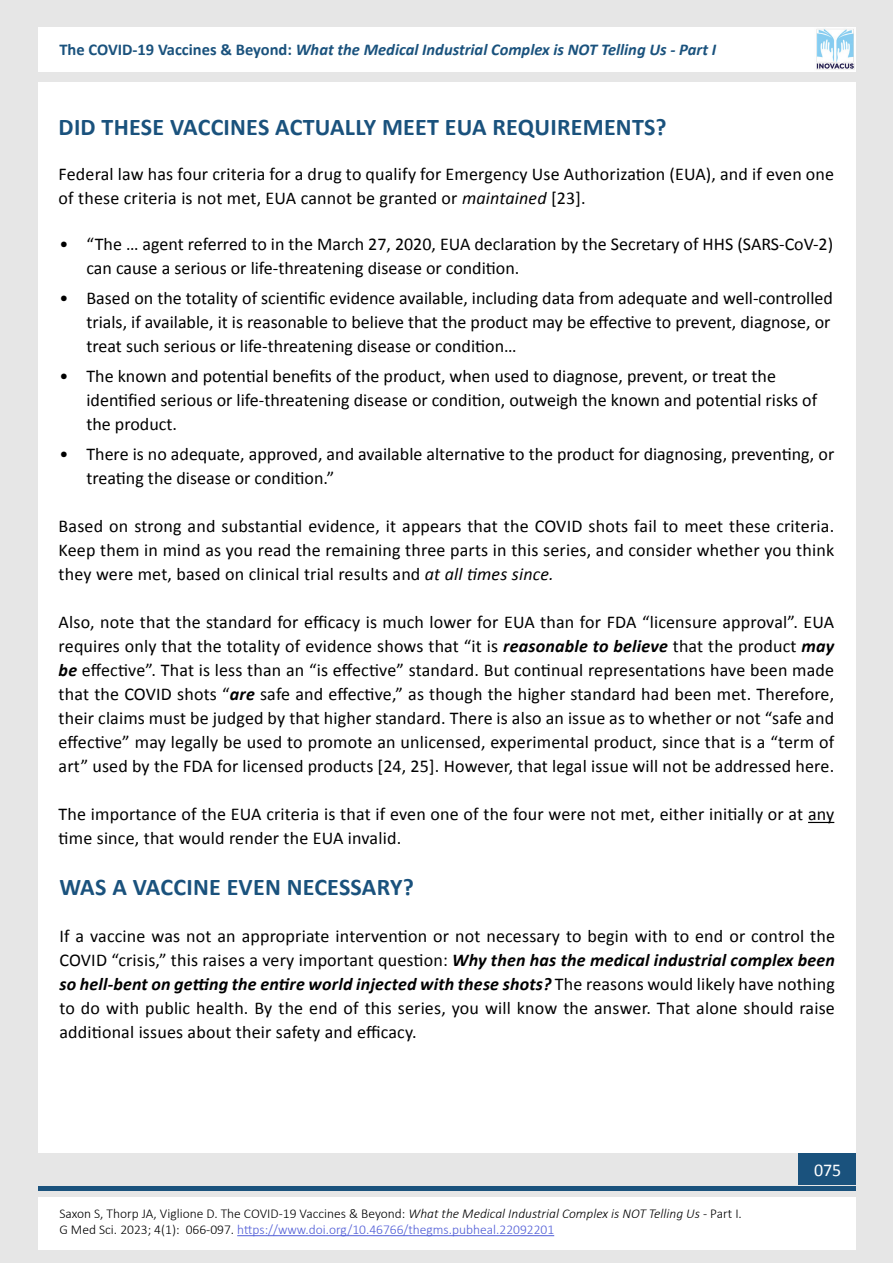
<style>
.page{position:relative;width:893px;height:1263px;background:#e6e6e6}
.page>*{position:absolute;margin:0;border:0;box-sizing:border-box;transform-origin:0 0}
.t1{font:700 24px "Calibri";letter-spacing:.01em;color:#1a527d}
.t2{font:18px/24px "Calibri";color:#000}
.t3{font:18px "Calibri";color:#fff}
.t4{font:italic 700 16.5px "Calibri";color:#1a527d}
.t5{font:300 13.5px/16.2px "Calibri";color:#000}
.s1{font-style:normal}
.s2{font-style:italic}
.s3{font-weight:700;font-style:italic}
.s4{color:#4f5cd6}
</style>
<div class="page">
<div style="left:38px;top:1197px;width:817px;height:52px;background:#fff"></div>
<hr style="left:38px;top:1186px;width:817px;height:4px;background:#1a527d">
<div style="left:798px;top:1153px;width:57px;height:31px;background:#1a527d"></div>
<div style="left:38px;top:82px;width:817px;height:1071px;background:#fff"></div>
<div style="left:38px;top:27px;width:817px;height:45px;background:#fff"></div>
<img style="left:816px;top:29px;width:39px;height:41px">
<hr style="left:237px;top:1235px;width:317px;height:1px;background:#4f5cd6">
<svg style="left:808px;top:822px;width:26px;height:1px"></svg>
<p class="t4" style="left:59px;top:39px;width:658px"><span class="s1">The COVID-19 Vaccines &amp; Beyond:</span> What the Medical Industrial Complex is NOT Telling Us - Part I</p>
<h1 class="t1" style="left:59px;top:110px;width:610px">DID THESE VACCINES ACTUALLY MEET EUA REQUIREMENTS?</h1>
<p class="t2" style="left:59px;top:161px;width:777px">Federal law has four criteria for a drug to qualify for Emergency Use Authorization (EUA), and if even one of these criteria is not met, EUA cannot be granted or <span class="s2">maintained</span> [23].</p>
<p class="t2" style="left:86px;top:231px;width:748px;text-indent:-27px">• “The … agent referred to in the March 27, 2020, EUA declaration by the Secretary of HHS (SARS-CoV-2) can cause a serious or life-threatening disease or condition.</p>
<p class="t2" style="left:86px;top:285px;width:748px;text-indent:-27px">• Based on the totality of scientific evidence available, including data from adequate and well-controlled trials, if available, it is reasonable to believe that the product may be effective to prevent, diagnose, or treat such serious or life-threatening disease or condition…</p>
<p class="t2" style="left:86px;top:363px;width:732px;text-indent:-27px">• The known and potential benefits of the product, when used to diagnose, prevent, or treat the identified serious or life-threatening disease or condition, outweigh the known and potential risks of the product.</p>
<p class="t2" style="left:86px;top:441px;width:749px;text-indent:-27px">• There is no adequate, approved, and available alternative to the product for diagnosing, preventing, or treating the disease or condition.”</p>
<p class="t2" style="left:59px;top:514px;width:777px;text-align:justify">Based on strong and substantial evidence, it appears that the COVID shots fail to meet these criteria.<br>Keep them in mind as you read the remaining three parts in this series, and consider whether you think they were met, based on clinical trial results and <span class="s2">at all times since.</span></p>
<p class="t2" style="left:59px;top:609px;width:777px;text-align:justify">Also, note that the standard for efficacy is much lower for EUA than for FDA “licensure approval”. EUA requires only that the totality of evidence shows that “it is <span class="s3">reasonable to believe</span> that the product <span class="s3">may be</span> effective”. That is less than an “is effective” standard. But continual representations have been made that the COVID shots “<span class="s3">are</span> safe and effective,” as though the higher standard had been met. Therefore, their claims must be judged by that higher standard. There is also an issue as to whether or not “safe and effective” may legally be used to promote an unlicensed, experimental product, since that is a “term of art” used by the FDA for licensed products [24, 25]. However, that legal issue will not be addressed here.</p>
<p class="t2" style="left:59px;top:801px;width:777px">The importance of the EUA criteria is that if even one of the four were not met, either initially or at any time since, that would render the EUA invalid.</p>
<h1 class="t1" style="left:59px;top:870px;width:356px">WAS A VACCINE EVEN NECESSARY?</h1>
<p class="t2" style="left:59px;top:923px;width:777px;text-align:justify">If a vaccine was not an appropriate intervention or not necessary to begin with to end or control the COVID “crisis,” this raises a very important question: <span class="s3">Why then has the medical industrial complex been so hell-bent on getting the entire world injected with these shots?</span> The reasons would likely have nothing to do with public health. By the end of this series, you will know the answer. That alone should raise additional issues about their safety and efficacy.</p>
<p class="t5" style="left:59px;top:1205px;width:684px">Saxon S, Thorp JA, Viglione D. The COVID-19 Vaccines &amp; Beyond: <span class="s2">What the Medical Industrial Complex is NOT Telling Us</span> - Part I.<br>G Med Sci. 2023; 4(1): 066-097. <span class="s4">https://www.doi.org/10.46766/thegms.pubheal.22092201</span></p>
<p class="t3" style="left:814px;top:1159px;width:29px">075</p>
</div>
